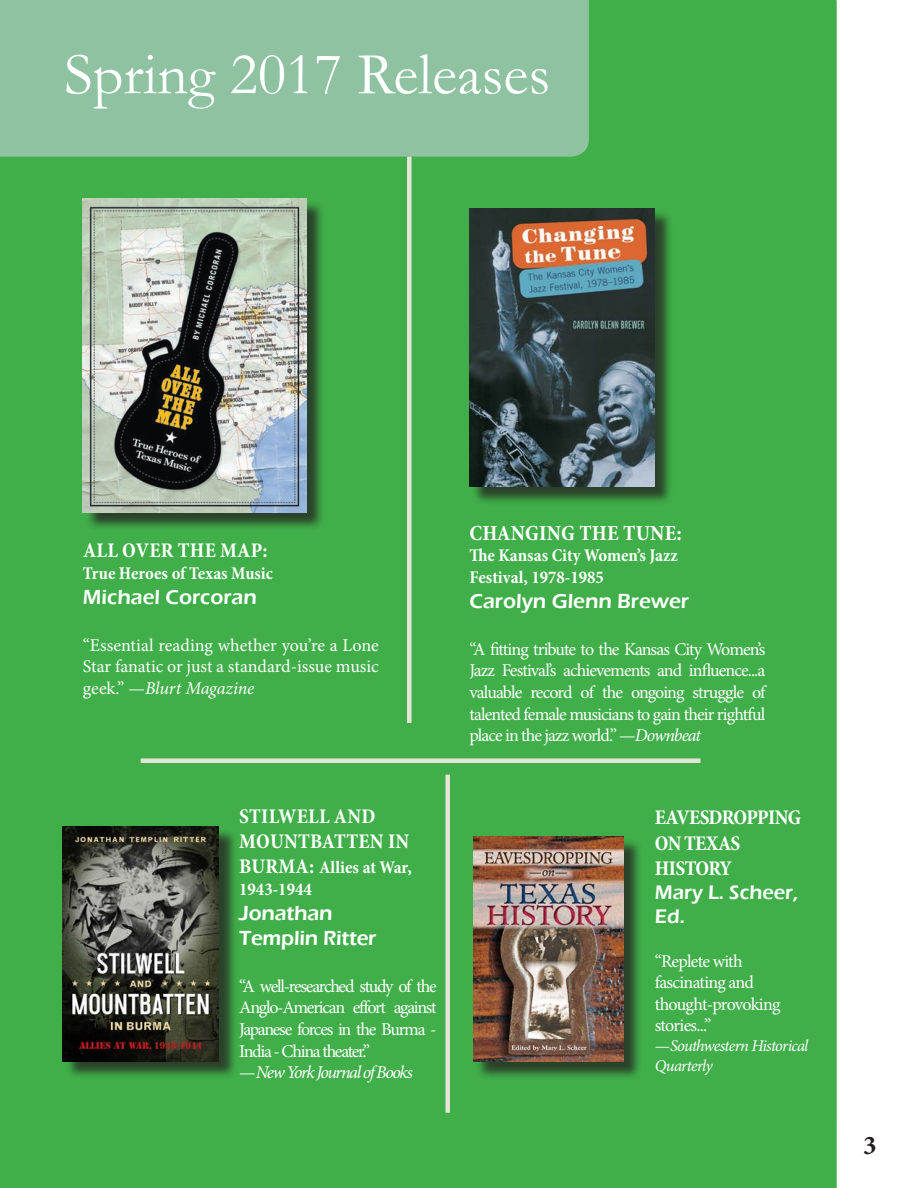
<style>
.page{position:relative;width:918px;height:1188px;background:#fff}
.page>*{position:absolute;margin:0;border:0;box-sizing:border-box;transform-origin:0 0}
.t1{font:60px "Garamond";color:#fff}
.t2{font:700 27px "Minion Pro";color:#231f20}
.t3{font:700 condensed 21.75px "Minion Pro";letter-spacing:.01em;color:#fff}
.t4{font:600 21px "Eras ITC";color:#fff}
.t5{font:700 condensed 21px/25.2px "Minion Pro";letter-spacing:.01em;color:#fff}
.t6{font:700 condensed 21px/25.2px "Minion Pro";letter-spacing:-.04em;color:#fff}
.t7{font:600 20.25px/24.3px "Eras ITC";color:#fff}
.t8{font:18px/21.6px "Minion Pro";letter-spacing:-.05em;color:#fff;text-align:justify}
.t9{font:700 condensed 18px/21.6px "Minion Pro";color:#fff}
.t10{font:italic 18px "Minion Pro";letter-spacing:-.08em;color:#fff}
.t11{font:italic 16.5px/19.8px "Minion Pro";letter-spacing:-.05em;color:#fff}
.s1{font-style:italic}
.s2{font-size:21px}
.s3{font-style:normal}
</style>
<div class="page">
<div style="left:0;top:0;width:837px;height:1188px;background:#40ae49"></div>
<div style="left:0;top:346px;width:9px;height:842px;background:#40ae49"></div>
<div style="left:0;top:0;width:589px;height:157px;background:#8ec2a1"></div>
<div style="left:472px;top:210px;width:202px;height:295px;background:#231f20;opacity:.75"></div>
<img style="left:469px;top:208px;width:186px;height:278px">
<div style="left:141px;top:758px;width:560px;height:5px;background:#e6e4d7"></div>
<div style="left:407px;top:157px;width:5px;height:566px;background:#e6e4d7"></div>
<div style="left:85px;top:201px;width:240px;height:330px;background:#231f20;opacity:.75"></div>
<img style="left:83px;top:198px;width:223px;height:314px">
<div style="left:65px;top:829px;width:173px;height:251px;background:#231f20;opacity:.75"></div>
<img style="left:63px;top:827px;width:156px;height:234px">
<div style="left:476px;top:838px;width:166px;height:242px;background:#231f20;opacity:.75"></div>
<img style="left:474px;top:836px;width:150px;height:225px">
<hr style="left:446px;top:775px;width:4px;height:338px;background:#e6e4d7">
<p class="t1" style="left:64px;top:34px;width:488px">Spring 2017 Releases</p>
<p class="t5" style="left:83px;top:538px;width:186px">ALL OVER THE MAP:</p>
<p class="t9" style="left:83px;top:562px;width:192px">True Heroes of Texas Music</p>
<p class="t4" style="left:83px;top:585px;width:175px">Michael Corcoran</p>
<p class="t8" style="left:83px;top:634px;width:297px">“Essential reading whether you’re a Lone Star fanatic or just a standard-issue music geek.” —<span class="s1">Blurt Magazine</span></p>
<p class="t5" style="left:239px;top:803px;width:171px">STILWELL AND<br>MOUNTBATTEN IN</p>
<p class="t9" style="left:239px;top:856px;width:174px"><span class="s2">BURMA:</span> Allies at War,<br>1943-1944</p>
<p class="t4" style="left:239px;top:901px;width:95px">Jonathan</p>
<p class="t4" style="left:239px;top:926px;width:139px">Templin Ritter</p>
<p class="t8" style="left:239px;top:975px;width:199px">“A well-researched study of the Anglo-American effort against Japanese forces in the Burma - India - China theater.”</p>
<p class="t10" style="left:239px;top:1060px;width:175px"><span class="s3">—</span>New York Journal of Books</p>
<p class="t3" style="left:470px;top:518px;width:214px">CHANGING THE TUNE:</p>
<p class="t9" style="left:469px;top:545px;width:210px">The Kansas City Women’s Jazz</p>
<p class="t9" style="left:469px;top:566px;width:136px">Festival, 1978-1985</p>
<p class="t4" style="left:469px;top:589px;width:221px">Carolyn Glenn Brewer</p>
<p class="t8" style="left:469px;top:638px;width:297px">“A fitting tribute to the Kansas City Women’s Jazz Festival’s achievements and influence...a valuable record of the ongoing struggle of talented female musicians to gain their rightful place in the jazz world.” —<span class="s1">Downbeat</span></p>
<p class="t6" style="left:655px;top:805px;width:148px">EAVESDROPPING<br>ON TEXAS<br>HISTORY</p>
<p class="t7" style="left:655px;top:880px;width:145px">Mary L. Scheer,<br>Ed.</p>
<p class="t8" style="left:655px;top:950px;width:89px">“Replete with</p>
<p class="t8" style="left:655px;top:972px;width:127px;text-align:left">fascinating and thought-provoking stories...”</p>
<p class="t11" style="left:655px;top:1036px;width:155px"><span class="s3">—</span>Southwestern Historical<br>Quarterly</p>
<h2 class="t2" style="left:863px;top:1126px;width:15px">3</h2>
</div>
